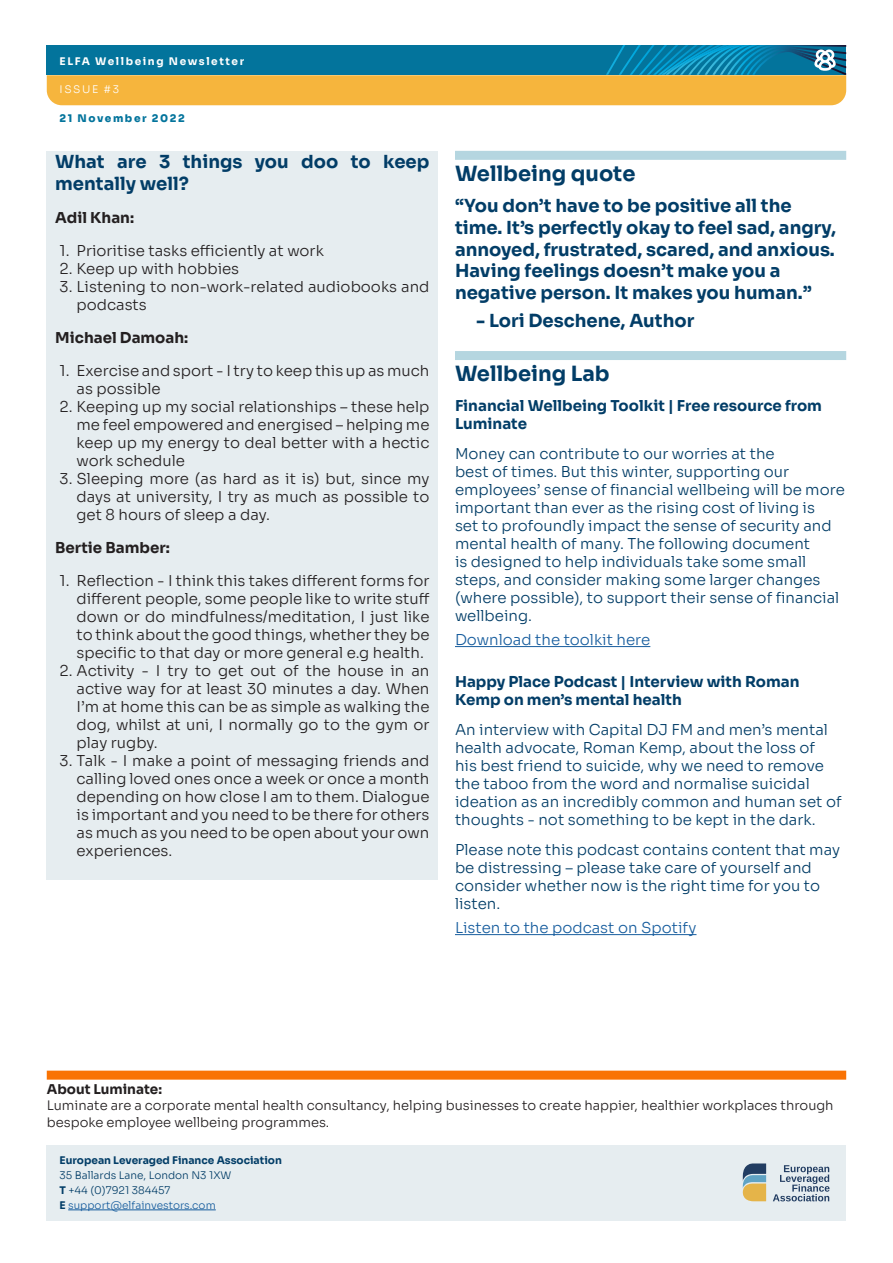
<style>
.page{position:relative;width:893px;height:1263px;background:#fff}
.page>*{position:absolute;margin:0;border:0;box-sizing:border-box;transform-origin:0 0}
._02_1_CROSSHEAD_01_S{font:700 21px "Sora";color:#023d67}
._05_1_BODYTEXT_01_So{font:700 18px/21.6px "Sora";color:#023d67}
.t1{font:300 15px/18px "Sora";color:#231f20;text-align:justify}
._05_1_BODYTEXT_01_So-2{font:300 15px/18px "Sora";color:#023d67}
._05_1_BODYTEXT_01_So-3{font:700 15px/18px "Sora";color:#023d67}
._05_1_BODYTEXT_01_So-4{font:300 15px "Sora";color:#175d9e}
._05_1_BODYTEXT_01_So-5{font:700 15px "Sora";color:#231f20}
._05_1_BODYTEXT_01_So-6{font:700 13.5px "Sora";color:#231f20}
._05_1_BODYTEXT_01_So-7{font:300 13.2px/16.5px "Sora";color:#231f20}
.t2{font:300 10.5px "Sora";color:#023d67}
.t3{font:700 10.5px "Sora";color:#023d67}
.t4{font:300 10.5px "Sora";color:#175d9e}
.t5{font:700 10.5px "Sora";letter-spacing:.15em;color:#fff}
.t6{font:800 10.5px "Sora";letter-spacing:.15em;color:#03749c}
.t7{font:300 10.5px "Sora";letter-spacing:.15em;color:#fff}
.s1{font-weight:700}
.s2{font-weight:700;color:#023d67}
</style>
<div class="page">
<div style="left:47px;top:151px;width:391px;height:728px;background:#e6edf0"></div>
<div style="left:455px;top:151px;width:391px;height:9px;background:#b5d6e0"></div>
<div style="left:455px;top:351px;width:391px;height:9px;background:#b5d6e0"></div>
<hr style="left:455px;top:646px;width:195px;height:1px;background:#175d9e">
<hr style="left:455px;top:934px;width:241px;height:1px;background:#175d9e">
<div style="left:47px;top:1145px;width:799px;height:75px;background:#e6edf0"></div>
<hr style="left:68px;top:1209px;width:148px;height:1px;background:#175d9e">
<svg style="left:742px;top:1163px;width:24px;height:38px"></svg>
<svg style="left:773px;top:1165px;width:56px;height:36px"></svg>
<div style="left:47px;top:1071px;width:799px;height:9px;background:#f97304"></div>
<svg style="left:47px;top:45px;width:799px;height:60px;background:#7e966f"></svg>
<p class="t5" style="left:60px;top:52px;width:186px">ELFA Wellbeing Newsletter</p>
<p class="t7" style="left:60px;top:81px;width:61px">ISSUE #3</p>
<p class="t6" style="left:60px;top:109px;width:127px">21 November 2022</p>
<p class="_05_1_BODYTEXT_01_So" style="left:55px;top:149px;width:376px">What are 3 things you doo to keep mentally well?</p>
<p class="_05_1_BODYTEXT_01_So-5" style="left:55px;top:205px;width:80px">Adil Khan:</p>
<p class="t1" style="left:60px;top:240px;width:266px">1. Prioritise tasks efficiently at work</p>
<p class="t1" style="left:60px;top:258px;width:181px">2. Keep up with hobbies</p>
<p class="t1" style="left:77px;top:276px;width:354px;text-indent:-17px">3. Listening to non-work-related audiobooks and podcasts</p>
<p class="_05_1_BODYTEXT_01_So-5" style="left:55px;top:325px;width:135px">Michael Damoah:</p>
<p class="t1" style="left:77px;top:360px;width:354px;text-indent:-17px">1. Exercise and sport - I try to keep this up as much as possible</p>
<p class="t1" style="left:77px;top:396px;width:354px;text-indent:-17px">2. Keeping up my social relationships – these help me feel empowered and energised – helping me keep up my energy to deal better with a hectic work schedule</p>
<p class="t1" style="left:77px;top:468px;width:354px;text-indent:-17px">3. Sleeping more (as hard as it is) but, since my days at university, I try as much as possible to get 8 hours of sleep a day.</p>
<p class="_05_1_BODYTEXT_01_So-5" style="left:55px;top:535px;width:116px">Bertie Bamber:</p>
<p class="t1" style="left:77px;top:570px;width:354px;text-indent:-17px">1. Reflection - I think this takes different forms for different people, some people like to write stuff down or do mindfulness/meditation, I just like to think about the good things, whether they be specific to that day or more general e.g health.</p>
<p class="t1" style="left:77px;top:660px;width:354px;text-indent:-17px">2. Activity - I try to get out of the house in an active way for at least 30 minutes a day. When I’m at home this can be as simple as walking the dog, whilst at uni, I normally go to the gym or play rugby.</p>
<p class="t1" style="left:77px;top:750px;width:354px;text-indent:-17px">3. Talk - I make a point of messaging friends and calling loved ones once a week or once a month depending on how close I am to them. Dialogue is important and you need to be there for others as much as you need to be open about your own experiences.</p>
<p class="_02_1_CROSSHEAD_01_S" style="left:455px;top:156px;width:182px">Wellbeing quote</p>
<p class="_05_1_BODYTEXT_01_So" style="left:455px;top:194px;width:383px">“You don’t have to be positive all the time. It’s perfectly okay to feel sad, angry, annoyed, frustrated, scared, and anxious.<br>Having feelings doesn’t make you a negative person. It makes you human.”</p>
<p class="_05_1_BODYTEXT_01_So" style="left:476px;top:308px;width:219px">- Lori Deschene, Author</p>
<p class="_02_1_CROSSHEAD_01_S" style="left:455px;top:356px;width:156px">Wellbeing Lab</p>
<p class="_05_1_BODYTEXT_01_So-3" style="left:455px;top:395px;width:369px">Financial Wellbeing Toolkit | Free resource from<br>Luminate</p>
<p class="_05_1_BODYTEXT_01_So-2" style="left:455px;top:443px;width:391px">Money can contribute to our worries at the<br>best of times. But this winter, supporting our employees’ sense of financial wellbeing will be more important than ever as the rising cost of living is<br>set to profoundly impact the sense of security and mental health of many. The following document<br>is designed to help individuals take some small steps, and consider making some larger changes (where possible), to support their sense of financial wellbeing.</p>
<p class="_05_1_BODYTEXT_01_So-4" style="left:455px;top:627px;width:197px">Download the toolkit here</p>
<p class="_05_1_BODYTEXT_01_So-3" style="left:455px;top:671px;width:346px">Happy Place Podcast | Interview with Roman<br>Kemp on men’s mental health</p>
<p class="_05_1_BODYTEXT_01_So-2" style="left:455px;top:719px;width:388px">An interview with Capital DJ FM and men’s mental health advocate, Roman Kemp, about the loss of<br>his best friend to suicide, why we need to remove the taboo from the word and normalise suicidal ideation as an incredibly common and human set of thoughts - not something to be kept in the dark.</p>
<p class="_05_1_BODYTEXT_01_So-2" style="left:455px;top:839px;width:387px">Please note this podcast contains content that may be distressing – please take care of yourself and consider whether now is the right time for you to listen.</p>
<p class="_05_1_BODYTEXT_01_So-4" style="left:455px;top:915px;width:243px">Listen to the podcast on Spotify</p>
<p class="_05_1_BODYTEXT_01_So-6" style="left:47px;top:1078px;width:117px">About Luminate:</p>
<p class="_05_1_BODYTEXT_01_So-7" style="left:47px;top:1096px;width:788px">Luminate are a corporate mental health consultancy, helping businesses to create happier, healthier workplaces through bespoke employee wellbeing programmes.</p>
<p class="t3" style="left:60px;top:1151px;width:224px">European Leveraged Finance Association</p>
<p class="t2" style="left:60px;top:1166px;width:173px">35 Ballards Lane, London N3 1XW</p>
<p class="t2" style="left:60px;top:1181px;width:112px"><span class="s1">T</span> +44 (0)7921 384457</p>
<p class="t4" style="left:60px;top:1196px;width:158px"><span class="s2">E</span> support@elfainvestors.com</p>
</div>
